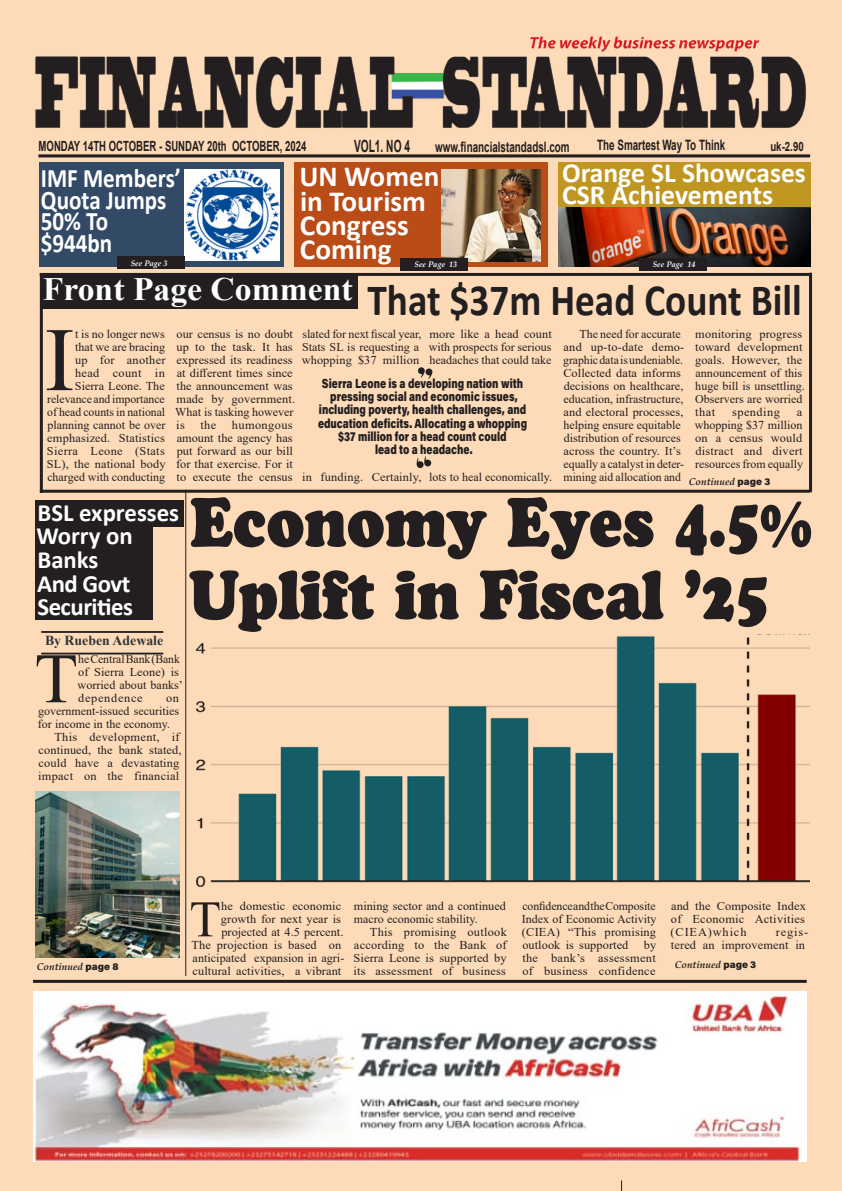
<style>
.page{position:relative;width:842px;height:1191px;background:#fddab8}
.page>*{position:absolute;margin:0;border:0;box-sizing:border-box;transform-origin:0 0}
.body{font:90.5px "Times New Roman";color:#231f20}
.body-2{font:70.9px "Times New Roman";color:#231f20}
.v1msonormal{font:condensed 70px/72.5px "Cooper Black BQ";color:#231f20}
.body-3{font:51.3px "Times New Roman";color:#231f20}
.t1{font:700 44.9px "Calibri";color:#231f20;scale:.88 1}
.t2{font:700 32.6px "Times New Roman";color:#fff}
.t3{font:700 29.2px/24.1px "Calibri";color:#fff}
.t4{font:700 27.6px/22.5px "Calibri";color:#fff}
.t5{font:700 26.8px/21.4px "Calibri";color:#fff;scale:.86 1}
.t6{font:700 24.8px/23.6px "Calibri";letter-spacing:-.01em;color:#fff}
.t7{font:700 16.8px "Arial";color:#231f20;scale:.61 1}
.t8{font:700 14.3px "Arial";color:#231f20;scale:.69 1}
.t9{font:700 14px "Arial";color:#231f20;scale:.68 1}
.t10{font:700 13.8px "Times New Roman";color:#2c363a}
.body-4{font:13.2px/13.3px "Acumin Variable Concept";color:#231f20;text-align:center;scale:.77 1}
.t11{font:700 12.8px "Arial";color:#231f20;scale:.76 1}
.body-5{font:12px/13px "Times New Roman";letter-spacing:.005em;color:#231f20;text-align:justify}
.body-6{font:12px "Times New Roman";letter-spacing:.035em;color:#231f20}
.t12{font:italic 700 10px "Palatino Linotype";color:#231f20}
.t13{font:italic 700 8px "Palatino Linotype";color:#fff}
.s1{font-family:"Acumin Variable Concept";font-weight:400;font-style:normal}
</style>
<div class="page">
<img style="left:35px;top:36px;width:772px;height:92px">
<hr style="left:38px;top:154px;width:772px;height:3px;background:#231f20">
<img style="left:34px;top:991px;width:772px;height:170px">
<div style="left:39px;top:162px;width:244px;height:104px;background:#334a66"></div>
<div style="left:294px;top:162px;width:253px;height:105px;background:#b94c17"></div>
<div style="left:558px;top:162px;width:252px;height:104px;background:#bf9720"></div>
<img style="left:184px;top:169px;width:95px;height:91px">
<img style="left:441px;top:169px;width:99px;height:92px">
<img style="left:558px;top:207px;width:252px;height:59px">
<div style="left:117px;top:257px;width:67px;height:12px;background:#231f20"></div>
<div style="left:401px;top:258px;width:67px;height:12px;background:#231f20"></div>
<div style="left:639px;top:258px;width:67px;height:12px;background:#231f20"></div>
<hr style="left:40px;top:273px;width:770px;height:3px;background:#231f20">
<hr style="left:40px;top:490px;width:770px;height:3px;background:#231f20">
<hr style="left:41px;top:631px;width:122px;height:2px;background:#231f20">
<hr style="left:41px;top:652px;width:122px;height:2px;background:#231f20">
<img style="left:36px;top:791px;width:144px;height:167px">
<div style="left:36px;top:500px;width:148px;height:26px;background:#231f20"></div>
<div style="left:36px;top:526px;width:117px;height:27px;background:#231f20"></div>
<div style="left:36px;top:574px;width:117px;height:27px;background:#231f20"></div>
<div style="left:36px;top:592px;width:117px;height:27px;background:#231f20"></div>
<div style="left:36px;top:550px;width:117px;height:27px;background:#231f20"></div>
<svg style="left:416px;top:456px;width:15px;height:12px"></svg>
<svg style="left:418px;top:367px;width:15px;height:12px"></svg>
<div style="left:42px;top:274px;width:315px;height:35px;background:#231f20"></div>
<hr style="left:40px;top:273px;width:3px;height:220px;background:#231f20">
<hr style="left:809px;top:273px;width:3px;height:219px;background:#231f20">
<img style="left:195px;top:636px;width:615px;height:250px">
<hr style="left:185px;top:490px;width:1px;height:486px;background:#231f20">
<hr style="left:33px;top:979px;width:774px;height:3px;background:#231f20">
<p class="t9" style="left:39px;top:136px;width:395px">MONDAY 14TH OCTOBER - SUNDAY 20th OCTOBER, 2024</p>
<p class="t7" style="left:354px;top:134px;width:93px">VOL1. NO 4</p>
<p class="t8" style="left:435px;top:137px;width:196px">www.financialstandadsl.com</p>
<p class="t8" style="left:597px;top:135px;width:187px">The Smartest Way To Think</p>
<p class="t11" style="left:770px;top:137px;width:45px">uk-2.90</p>
<p class="t5" style="left:41px;top:167px;width:165px">IMF Members’<br>Quota Jumps<br>50% To $944bn</p>
<p class="t3" style="left:299px;top:164px;width:142px">UN Women in Tourism<br>Congress<br>Coming</p>
<p class="t4" style="left:562px;top:161px;width:245px">Orange SL Showcases<br>CSR Achievements</p>
<p class="t13" style="left:131px;top:257px;width:38px">See Page 3</p>
<p class="t13" style="left:415px;top:258px;width:44px">See Page 13</p>
<p class="t13" style="left:653px;top:258px;width:44px">See Page 14</p>
<p class="t2" style="left:43px;top:266px;width:311px">Front Page Comment</p>
<p class="t1" style="left:367px;top:268px;width:495px">That $37m Head Count Bill</p>
<p class="body-5" style="left:47px;top:327px;width:120px;text-align:right">t is no longer news<br>that we are bracing<br>up for another<br>head count in<br>Sierra Leone. The relevance and importance of head counts in national planning cannot be over emphasized. Statistics<br>Sierra Leone (Stats<br>SL), the national body charged with conducting</p>
<p class="body" style="left:45px;top:296px;width:32px">I</p>
<p class="body-5" style="left:302px;top:327px;width:121px;text-align:left">slated for next fiscal year,<br>Stats SL is requesting a whopping $37 million</p>
<p class="body-5" style="left:175px;top:327px;width:121px;text-align:left">our census is no doubt up to the task. It has expressed its readiness at different times since the announcement was made by government.<br>What is tasking however is</p>
<p class="body-5" style="left:429px;top:327px;width:124px">more like a head count with prospects for serious headaches that could take</p>
<p class="body-4" style="left:318px;top:376px;width:273px">Sierra Leone is a developing nation with pressing social and economic issues, including poverty, health challenges, and education deficits. Allocating a whopping $37 million for a head count could</p>
<p class="body-4" style="left:375px;top:442px;width:128px">lead to a headache.</p>
<p class="body-5" style="left:176px;top:418px;width:118px;text-indent:56px">humongous amount the agency has put forward as our bill for that exercise. For it to execute the census</p>
<p class="body-5" style="left:200px;top:418px;width:17px">the</p>
<p class="body-5" style="left:302px;top:470px;width:121px">in funding. Certainly,</p>
<p class="body-5" style="left:429px;top:470px;width:124px">lots to heal economically.</p>
<p class="body-5" style="left:563px;top:327px;width:122px;text-align:left;text-indent:16px">The need for accurate and up-to-date demo&shy;graphic data is undeniable.<br>Collected data informs decisions on healthcare, education, infrastructure, and electoral processes, helping ensure equitable distribution of resources across the country. It’s equally a catalyst in deter&shy;mining aid allocation and</p>
<p class="body-5" style="left:695px;top:327px;width:111px;text-align:left">monitoring progress toward development goals. However, the announcement of this huge bill is unsettling.<br>Observers are worried that</p>
<p class="body-6" style="left:732px;top:404px;width:49px">spending</p>
<p class="body-5" style="left:695px;top:405px;width:110px;text-indent:102px">a whopping $37 million on a census would distract and divert resources from equally</p>
<p class="t12" style="left:689px;top:474px;width:83px">Continued <span class="s1">page 3</span></p>
<p class="t6" style="left:36px;top:500px;width:144px">BSL expresses<br>Worry on<br>Banks</p>
<p class="t6" style="left:37px;top:571px;width:98px">And Govt<br>Securities</p>
<p class="t10" style="left:45px;top:631px;width:120px">By Rueben Adewale</p>
<p class="v1msonormal" style="left:190px;top:487px;width:624px">Economy Eyes 4.5%<br>Uplift in Fiscal ’25</p>
<p class="body-2" style="left:34px;top:628px;width:45px">T</p>
<p class="body-5" style="left:78px;top:652px;width:107px;text-align:left">he Central Bank (Bank of Sierra Leone) is worried about banks’ dependence</p>
<p class="body-5" style="left:38px;top:691px;width:143px;text-indent:128px">on government-issued securities for income in the economy.</p>
<p class="body-5" style="left:38px;top:730px;width:145px;text-align:left;text-indent:16px">This development, if continued, the bank stated, could have a devastating impact on the financial</p>
<p class="body-5" style="left:522px;top:899px;width:136px">confidence and the Composite Index of Economic Activity (CIEA) “This promising outlook is supported</p>
<p class="body-5" style="left:191px;top:899px;width:154px;text-align:right">he domestic economic growth for next year is projected at 4.5 percent.<br>The projection is based on anticipated expansion in agri&shy;cultural activities, a vibrant</p>
<p class="body-5" style="left:354px;top:899px;width:154px">mining sector and a continued macro economic stability.</p>
<p class="body-5" style="left:671px;top:899px;width:137px">and the Composite Index of Economic Activities (CIEA)which</p>
<p class="body-3" style="left:189px;top:883px;width:33px">T</p>
<p class="body-5" style="left:354px;top:925px;width:155px;text-indent:16px">This promising outlook according to the Bank of Sierra Leone is supported by its assessment of business</p>
<p class="body-5" style="left:671px;top:925px;width:139px;text-align:right">regis-<br>tered an improvement in</p>
<p class="body-5" style="left:522px;top:938px;width:135px;text-indent:122px">by the bank’s assessment of business confidence</p>
<p class="t12" style="left:37px;top:959px;width:83px">Continued <span class="s1">page 8</span></p>
<p class="t12" style="left:675px;top:957px;width:83px">Continued <span class="s1">page 3</span></p>
</div>
